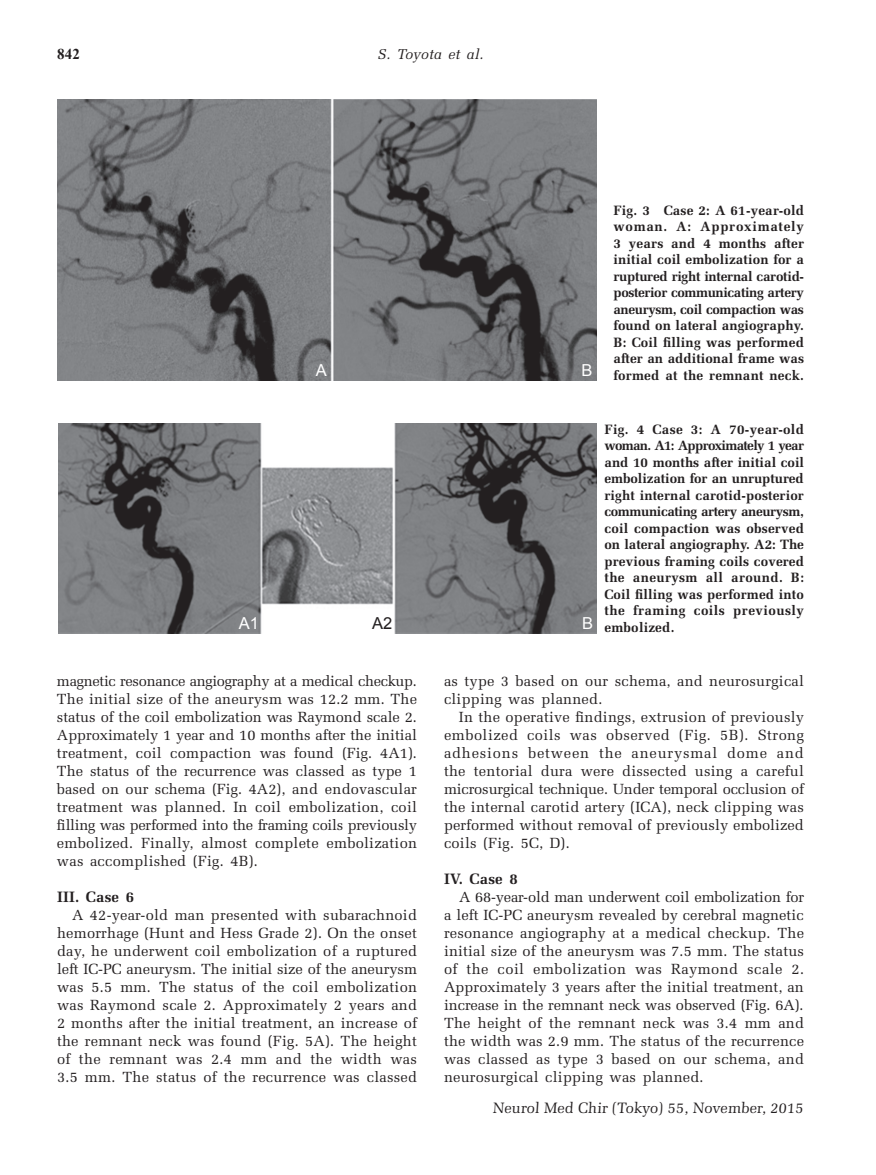
<style>
.page{position:relative;width:876px;height:1175px;background:#fff}
.page>*{position:absolute;margin:0;border:0;box-sizing:border-box;transform-origin:0 0}
.t1{font:16.5px "Arial";color:#fff}
.t2{font:16.5px "Arial";color:#231f20}
.t3{font:italic 15px "Melior LT Std";color:#231f20}
.t4{font:700 15px "Melior LT Std";letter-spacing:.015em;color:#231f20}
.t5{font:700 15px "Times New Roman";color:#231f20}
.t6{font:14.7px/18px "Melior LT Std";letter-spacing:.015em;color:#231f20;text-align:justify}
.t7{font:italic 14.25px "Melior LT Std";letter-spacing:.015em;color:#231f20}
.t8{font:700 13.5px/16.5px "Melior LT Std";letter-spacing:.015em;color:#231f20;text-align:justify}
</style>
<div class="page">
<img style="left:57px;top:100px;width:540px;height:281px">
<img style="left:58px;top:423px;width:539px;height:210px">
<p class="t5" style="left:57px;top:43px;width:24px">842</p>
<p class="t7" style="left:378px;top:46px;width:107px">S. Toyota et al.</p>
<p class="t8" style="left:614px;top:202px;width:192px">Fig. 3 Case 2: A 61-year-old woman. A: Approximately 3 years and 4 months after initial coil embolization for a ruptured right internal carotid&shy;posterior communicating artery aneurysm, coil compaction was found on lateral angiography.<br>B: Coil filling was performed after an additional frame was</p>
<p class="t1" style="left:316px;top:359px;width:13px">A</p>
<p class="t1" style="left:582px;top:359px;width:13px">B</p>
<p class="t8" style="left:614px;top:367px;width:192px">formed at the remnant neck.</p>
<p class="t8" style="left:604px;top:420px;width:201px">Fig. 4 Case 3: A 70-year-old woman. A1: Approximately 1 year and 10 months after initial coil embolization for an unruptured right internal carotid-posterior communicating artery aneurysm, coil compaction was observed on lateral angiography. A2: The previous framing coils covered the aneurysm all around. B:<br>Coil filling was performed into the framing coils previously</p>
<p class="t1" style="left:239px;top:612px;width:22px">A1</p>
<p class="t2" style="left:372px;top:612px;width:22px">A2</p>
<p class="t8" style="left:582px;top:618px;width:94px"><sup>B</sup> embolized.</p>
<p class="t6" style="left:57px;top:671px;width:362px">magnetic resonance angiography at a medical checkup.<br>The initial size of the aneurysm was 12.2 mm. The status of the coil embolization was Raymond scale 2.<br>Approximately 1 year and 10 months after the initial treatment, coil compaction was found (Fig. 4A1).<br>The status of the recurrence was classed as type 1 based on our schema (Fig. 4A2), and endovascular treatment was planned. In coil embolization, coil filling was performed into the framing coils previously embolized. Finally, almost complete embolization was accomplished (Fig. 4B).</p>
<p class="t4" style="left:57px;top:887px;width:79px">III. Case 6</p>
<p class="t6" style="left:57px;top:905px;width:362px;text-indent:15px">A 42-year-old man presented with subarachnoid hemorrhage (Hunt and Hess Grade 2). On the onset day, he underwent coil embolization of a ruptured left IC-PC aneurysm. The initial size of the aneurysm was 5.5 mm. The status of the coil embolization was Raymond scale 2. Approximately 2 years and 2 months after the initial treatment, an increase of the remnant neck was found (Fig. 5A). The height of the remnant was 2.4 mm and the width was 3.5 mm. The status of the recurrence was classed</p>
<p class="t6" style="left:444px;top:672px;width:362px">as type 3 based on our schema, and neurosurgical clipping was planned.</p>
<p class="t6" style="left:444px;top:708px;width:362px;text-indent:15px">In the operative findings, extrusion of previously embolized coils was observed (Fig. 5B). Strong adhesions between the aneurysmal dome and the tentorial dura were dissected using a careful microsurgical technique. Under temporal occlusion of the internal carotid artery (ICA), neck clipping was performed without removal of previously embolized coils (Fig. 5C, D).</p>
<p class="t4" style="left:444px;top:870px;width:75px">IV. Case 8</p>
<p class="t6" style="left:444px;top:888px;width:362px;text-indent:15px">A 68-year-old man underwent coil embolization for a left IC-PC aneurysm revealed by cerebral magnetic resonance angiography at a medical checkup. The initial size of the aneurysm was 7.5 mm. The status of the coil embolization was Raymond scale 2.<br>Approximately 3 years after the initial treatment, an increase in the remnant neck was observed (Fig. 6A).<br>The height of the remnant neck was 3.4 mm and the width was 2.9 mm. The status of the recurrence was classed as type 3 based on our schema, and neurosurgical clipping was planned.</p>
<p class="t3" style="left:493px;top:1099px;width:315px">Neurol Med Chir (Tokyo) 55, November, 2015</p>
</div>
